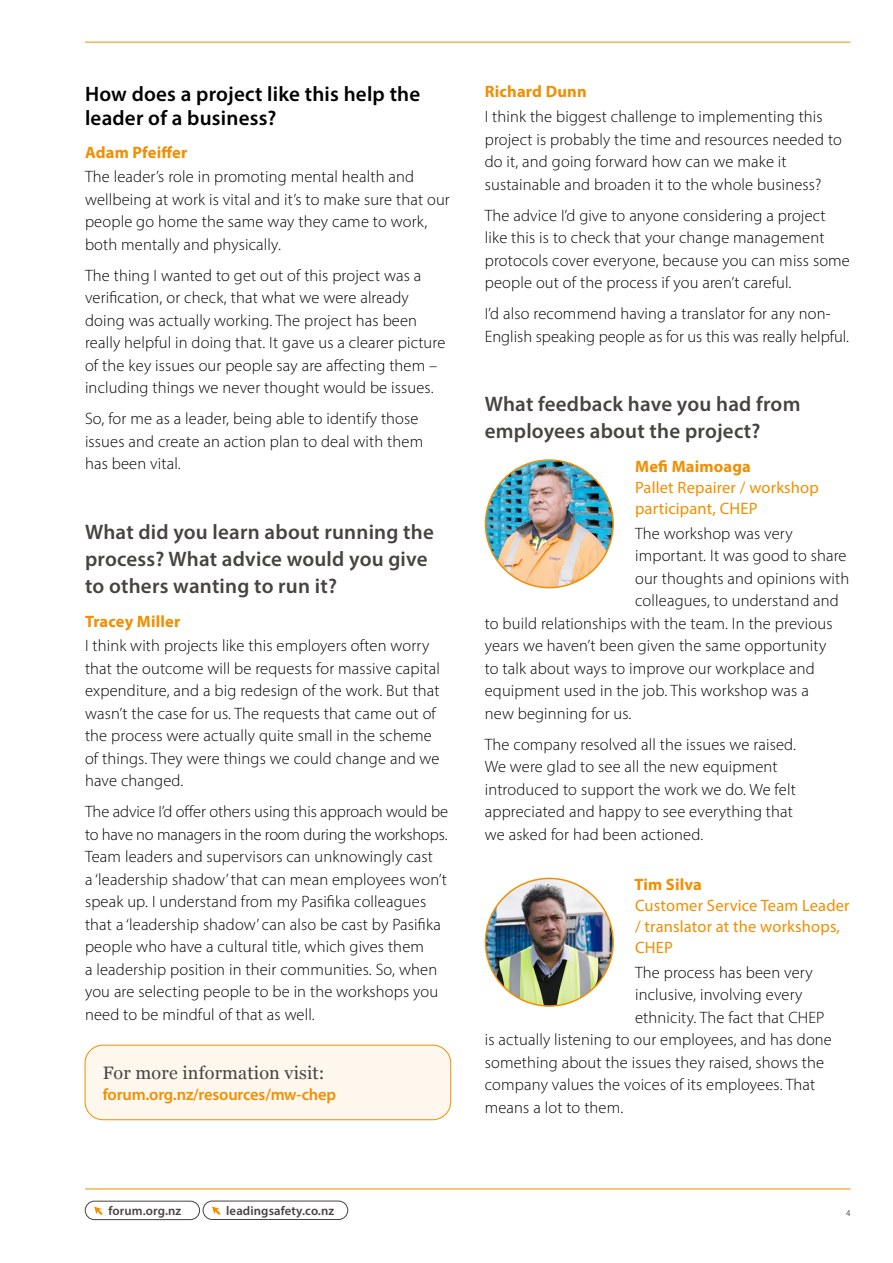
<style>
.page{position:relative;width:893px;height:1263px;background:#fff}
.page>*{position:absolute;margin:0;border:0;box-sizing:border-box;transform-origin:0 0}
.Header_2{font:600 21px/27px "Myriad Pro";letter-spacing:.01em;color:#464441}
.t1{font:600 21px/24px "Myriad Pro";letter-spacing:.01em;color:#000}
.Body{font:18px "Georgia";letter-spacing:.01em;color:#464441}
.Body-2{font:300 16.5px/22.5px "Myriad Pro";letter-spacing:.01em;color:#000}
.Header_3{font:16.5px/21px "Myriad Pro";letter-spacing:.01em;color:#f28e00}
.Header_3-2{font:700 16.5px "Myriad Pro";letter-spacing:.01em;color:#f28e00}
.Body-3{font:600 16.5px "Myriad Pro";letter-spacing:-.01em;color:#f28e00}
.t2{font:600 12.75px "Myriad Pro";letter-spacing:.01em;color:#464441}
.t3{font:300 9px "Myriad Pro";color:#000}
.s1{font-weight:700}
</style>
<div class="page">
<hr style="left:85px;top:1188px;width:765px;height:1px;background:#f28e00">
<hr style="left:85px;top:42px;width:765px;height:1px;background:#f28e00">
<svg style="left:94px;top:1206px;width:9px;height:9px"></svg>
<div style="left:85px;top:1201px;width:115px;height:19px;border:1px solid #464441;border-radius:9px"></div>
<svg style="left:212px;top:1206px;width:9px;height:9px"></svg>
<div style="left:203px;top:1201px;width:145px;height:19px;border:1px solid #464441;border-radius:9px"></div>
<img style="left:485px;top:460px;width:128px;height:128px;border-radius:64px">
<img style="left:485px;top:878px;width:128px;height:128px;border-radius:64px">
<div style="left:85px;top:1045px;width:366px;height:75px;background:#fef7ed;border-radius:18px"></div>
<div style="left:85px;top:1045px;width:366px;height:75px;border:1px solid #f28e00;border-radius:18px"></div>
<p class="t1" style="left:85px;top:81px;width:337px">How does a project like this help the leader of a business?</p>
<p class="Header_3-2" style="left:85px;top:141px;width:104px">Adam Pfeiffer</p>
<p class="Body-2" style="left:85px;top:166px;width:366px">The leader’s role in promoting mental health and wellbeing at work is vital and it’s to make sure that our people go home the same way they came to work, both mentally and physically.</p>
<p class="Body-2" style="left:85px;top:264px;width:362px">The thing I wanted to get out of this project was a verification, or check, that what we were already doing was actually working. The project has been really helpful in doing that. It gave us a clearer picture of the key issues our people say are affecting them – including things we never thought would be issues.</p>
<p class="Body-2" style="left:85px;top:408px;width:340px">So, for me as a leader, being able to identify those issues and create an action plan to deal with them has been vital.</p>
<p class="Header_2" style="left:85px;top:518px;width:350px">What did you learn about running the process? What advice would you give to others wanting to run it?</p>
<p class="Header_3-2" style="left:85px;top:610px;width:97px">Tracey Miller</p>
<p class="Body-2" style="left:85px;top:634px;width:356px">I think with projects like this employers often worry that the outcome will be requests for massive capital expenditure, and a big redesign of the work. But that wasn’t the case for us. The requests that came out of the process were actually quite small in the scheme of things. They were things we could change and we have changed.</p>
<p class="Body-2" style="left:85px;top:800px;width:364px">The advice I’d offer others using this approach would be to have no managers in the room during the workshops.<br>Team leaders and supervisors can unknowingly cast<br>a ‘leadership shadow’ that can mean employees won’t speak up. I understand from my Pasifika colleagues that a ‘leadership shadow’ can also be cast by Pasifika people who have a cultural title, which gives them<br>a leadership position in their communities. So, when you are selecting people to be in the workshops you need to be mindful of that as well.</p>
<p class="Body" style="left:103px;top:1059px;width:223px">For more information visit:</p>
<p class="Body-3" style="left:103px;top:1084px;width:235px">forum.org.nz/resources/mw-chep</p>
<p class="Header_3-2" style="left:485px;top:81px;width:103px">Richard Dunn</p>
<p class="Body-2" style="left:485px;top:105px;width:359px">I think the biggest challenge to implementing this project is probably the time and resources needed to do it, and going forward how can we make it sustainable and broaden it to the whole business?</p>
<p class="Body-2" style="left:485px;top:204px;width:367px">The advice I’d give to anyone considering a project like this is to check that your change management protocols cover everyone, because you can miss some people out of the process if you aren’t careful.</p>
<p class="Body-2" style="left:485px;top:302px;width:366px">I’d also recommend having a translator for any non-<br>English speaking people as for us this was really helpful.</p>
<p class="Header_2" style="left:485px;top:390px;width:317px">What feedback have you had from employees about the project?</p>
<p class="Header_3" style="left:635px;top:456px;width:185px"><span class="s1">Mefi Maimoaga<br></span>Pallet Repairer / workshop participant, CHEP</p>
<p class="Body-2" style="left:635px;top:522px;width:159px">The workshop was very</p>
<p class="Body-2" style="left:635px;top:544px;width:213px">important. It was good to share</p>
<p class="Body-2" style="left:635px;top:567px;width:216px">our thoughts and opinions with</p>
<p class="Body-2" style="left:635px;top:589px;width:205px">colleagues, to understand and</p>
<p class="Body-2" style="left:485px;top:612px;width:349px">to build relationships with the team. In the previous</p>
<p class="Body-2" style="left:485px;top:634px;width:343px">years we haven’t been given the same opportunity</p>
<p class="Body-2" style="left:485px;top:657px;width:331px">to talk about ways to improve our workplace and</p>
<p class="Body-2" style="left:485px;top:679px;width:326px">equipment used in the job. This workshop was a</p>
<p class="Body-2" style="left:485px;top:702px;width:148px">new beginning for us.</p>
<p class="Body-2" style="left:485px;top:733px;width:313px">The company resolved all the issues we raised.<br>We were glad to see all the new equipment introduced to support the work we do. We felt appreciated and happy to see everything that we asked for had been actioned.</p>
<p class="Header_3" style="left:635px;top:874px;width:217px"><span class="s1">Tim Silva<br></span>Customer Service Team Leader / translator at the workshops,<br>CHEP</p>
<p class="Body-2" style="left:635px;top:961px;width:179px">The process has been very</p>
<p class="Body-2" style="left:635px;top:983px;width:169px">inclusive, involving every</p>
<p class="Body-2" style="left:635px;top:1006px;width:191px">ethnicity. The fact that CHEP</p>
<p class="Body-2" style="left:485px;top:1028px;width:349px">is actually listening to our employees, and has done</p>
<p class="Body-2" style="left:485px;top:1051px;width:341px">something about the issues they raised, shows the</p>
<p class="Body-2" style="left:485px;top:1073px;width:332px">company values the voices of its employees. That</p>
<p class="Body-2" style="left:485px;top:1096px;width:140px">means a lot to them.</p>
<p class="t2" style="left:108px;top:1203px;width:74px">forum.org.nz</p>
<p class="t2" style="left:226px;top:1203px;width:110px">leadingsafety.co.nz</p>
<p class="t3" style="left:846px;top:1208px;width:6px">4</p>
</div>
